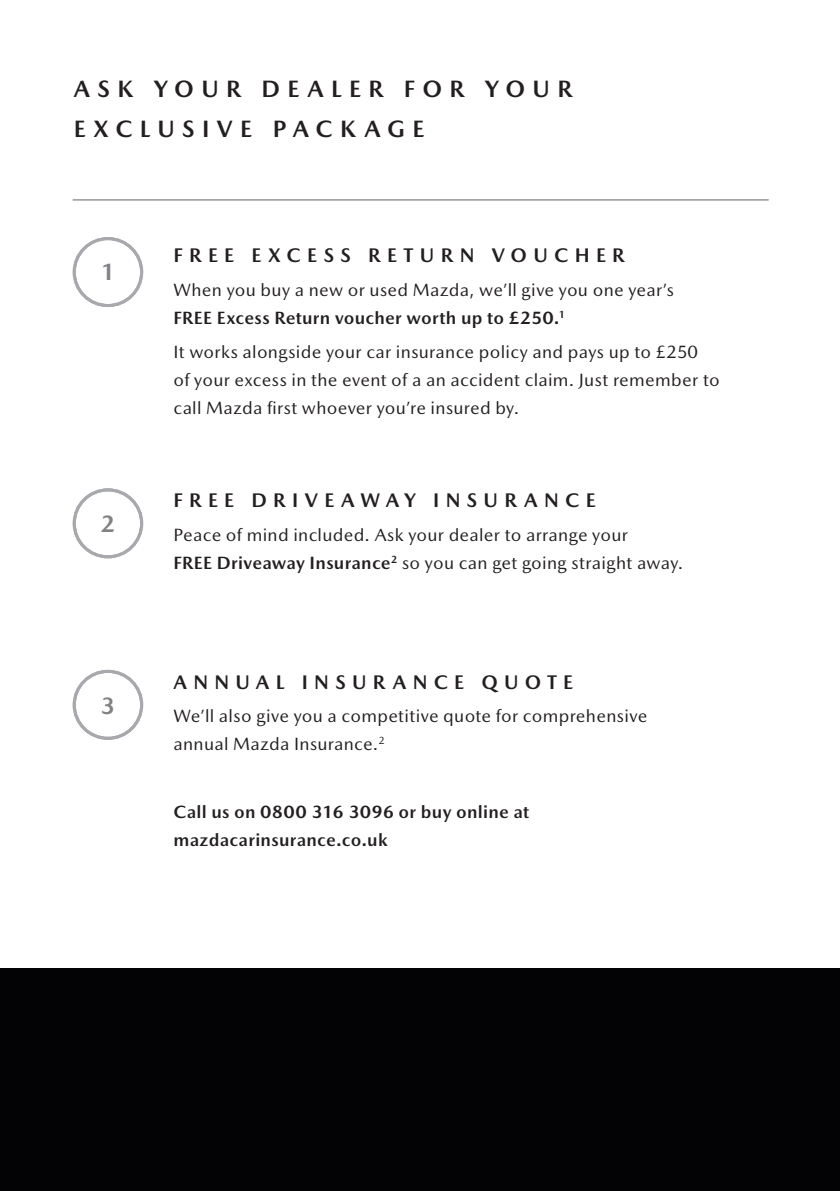
<style>
.page{position:relative;width:840px;height:1191px;background:#fff}
.page>*{position:absolute;margin:0;border:0;box-sizing:border-box;transform-origin:0 0}
.t1{font:700 24px/40px "Mazda Type";letter-spacing:.305em;color:#231f20}
.t2{font:700 24px "Mazda Type";color:#808285}
.t3{font:700 20px "Mazda Type";letter-spacing:.315em;color:#231f20}
.t4{font:18px/28px "Mazda Type";letter-spacing:.015em;color:#231f20}
.t5{font:700 18px/28px "Mazda Type";letter-spacing:.015em;color:#231f20}
.s1{font-weight:700}
</style>
<div class="page">
<div style="left:73px;top:670px;width:70px;height:70px;border:3px solid #a8a9ad;border-radius:50%"></div>
<div style="left:0;top:968px;width:839px;height:223px;background:#030306"></div>
<hr style="left:73px;top:199px;width:695px;height:1px;background:#939598">
<div style="left:73px;top:237px;width:70px;height:70px;border:3px solid #a8a9ad;border-radius:50%"></div>
<div style="left:73px;top:488px;width:70px;height:70px;border:3px solid #a8a9ad;border-radius:50%"></div>
<h1 class="t1" style="left:74px;top:69px;width:499px">ASK YOUR DEALER FOR YOUR<br>EXCLUSIVE PACKAGE</h1>
<h1 class="t2" style="left:100px;top:257px;width:17px">1</h1>
<h1 class="t2" style="left:100px;top:509px;width:17px">2</h1>
<h1 class="t2" style="left:100px;top:691px;width:17px">3</h1>
<p class="t3" style="left:173px;top:243px;width:452px">FREE EXCESS RETURN VOUCHER</p>
<p class="t4" style="left:173px;top:276px;width:501px">When you buy a new or used Mazda, we’ll give you one year’s<br><span class="s1">FREE Excess Return voucher worth up to £250.</span><sup>1</sup></p>
<p class="t4" style="left:173px;top:337px;width:547px">It works alongside your car insurance policy and pays up to £250<br>of your excess in the event of a an accident claim. Just remember to call Mazda first whoever you’re insured by.</p>
<p class="t3" style="left:173px;top:488px;width:423px">FREE DRIVEAWAY INSURANCE</p>
<p class="t4" style="left:173px;top:520px;width:511px">Peace of mind included. Ask your dealer to arrange your<br><span class="s1">FREE Driveaway Insurance</span><sup>2</sup> so you can get going straight away.</p>
<p class="t3" style="left:173px;top:669px;width:401px">ANNUAL INSURANCE QUOTE</p>
<p class="t4" style="left:173px;top:702px;width:475px">We’ll also give you a competitive quote for comprehensive annual Mazda Insurance.<sup>2</sup></p>
<p class="t5" style="left:173px;top:797px;width:357px">Call us on 0800 316 3096 or buy online at mazdacarinsurance.co.uk</p>
</div>
